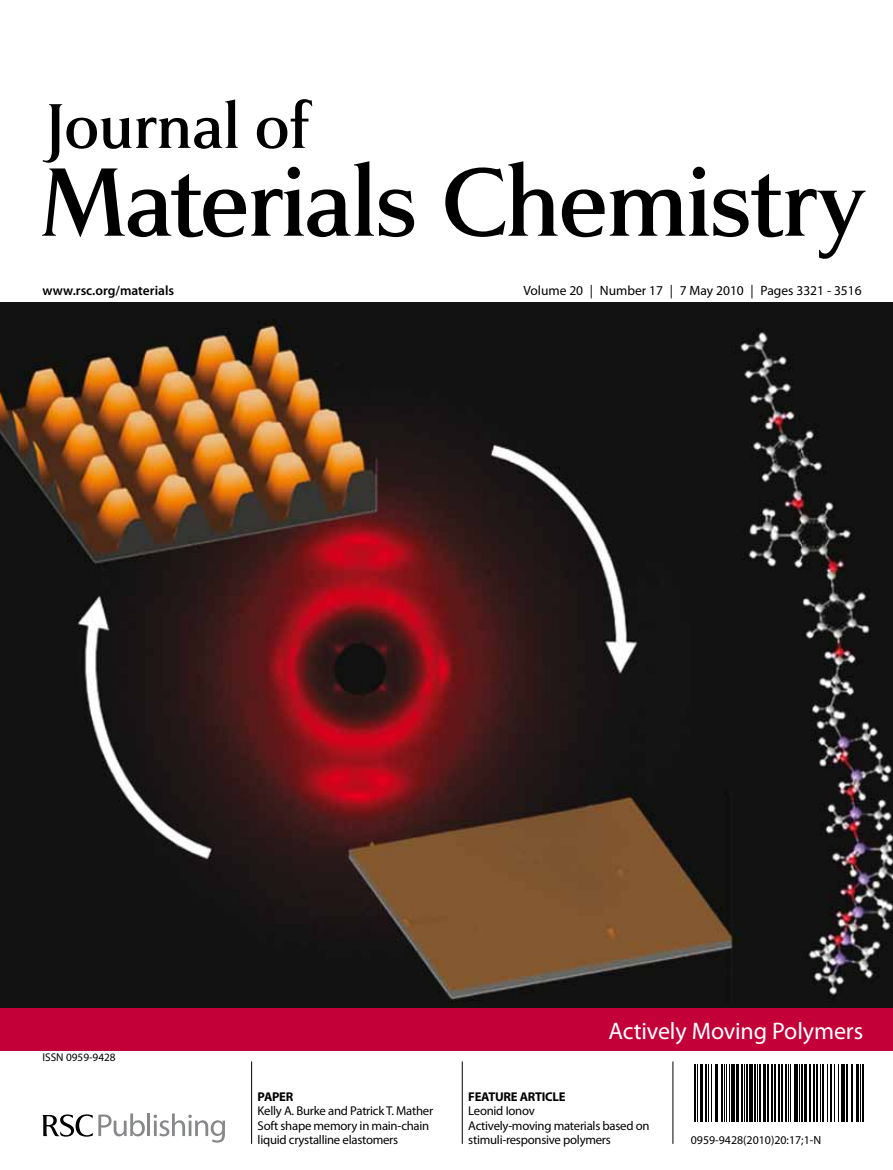
<style>
.page{position:relative;width:893px;height:1170px;background:#fff}
.page>*{position:absolute;margin:0;border:0;box-sizing:border-box;transform-origin:0 0}
.t1{font:24px "Myriad Pro";letter-spacing:-.005em;color:#fff}
.t2{font:13.5px "Myriad Pro";color:#000}
.t3{font:600 13.5px "Myriad Pro";color:#000}
.t4{font:12.75px/14.2px "Myriad Pro";letter-spacing:-.02em;color:#000}
.t5{font:700 12.75px "Myriad Pro";letter-spacing:-.02em;color:#000}
.t6{font:11.85px "Courier";color:#000}
.t7{font:11.25px "Myriad Pro";color:#000}
</style>
<div class="page">
<svg style="left:43px;top:1113px;width:102px;height:23px"></svg>
<hr style="left:147px;top:1113px;width:3px;height:22px;background:#87888a">
<svg style="left:154px;top:1113px;width:71px;height:29px"></svg>
<svg style="left:42px;top:99px;width:824px;height:160px"></svg>
<hr style="left:694px;top:1064px;width:2px;height:57px;background:#000">
<hr style="left:697px;top:1064px;width:1px;height:57px;background:#000">
<hr style="left:700px;top:1064px;width:3px;height:57px;background:#000">
<hr style="left:705px;top:1064px;width:1px;height:57px;background:#000">
<hr style="left:708px;top:1064px;width:1px;height:57px;background:#000">
<hr style="left:711px;top:1064px;width:1px;height:57px;background:#000">
<hr style="left:715px;top:1064px;width:3px;height:57px;background:#000">
<hr style="left:721px;top:1064px;width:2px;height:57px;background:#000">
<hr style="left:724px;top:1064px;width:1px;height:57px;background:#000">
<hr style="left:726px;top:1064px;width:1px;height:57px;background:#000">
<hr style="left:729px;top:1064px;width:1px;height:57px;background:#000">
<hr style="left:731px;top:1064px;width:4px;height:57px;background:#000">
<hr style="left:736px;top:1064px;width:3px;height:57px;background:#000">
<hr style="left:741px;top:1064px;width:2px;height:57px;background:#000">
<hr style="left:744px;top:1064px;width:1px;height:57px;background:#000">
<hr style="left:746px;top:1064px;width:2px;height:57px;background:#000">
<hr style="left:749px;top:1064px;width:4px;height:57px;background:#000">
<hr style="left:754px;top:1064px;width:2px;height:57px;background:#000">
<hr style="left:757px;top:1064px;width:1px;height:57px;background:#000">
<hr style="left:759px;top:1064px;width:2px;height:57px;background:#000">
<hr style="left:763px;top:1064px;width:2px;height:57px;background:#000">
<hr style="left:767px;top:1064px;width:2px;height:57px;background:#000">
<hr style="left:771px;top:1064px;width:2px;height:57px;background:#000">
<hr style="left:774px;top:1064px;width:2px;height:57px;background:#000">
<hr style="left:778px;top:1064px;width:2px;height:57px;background:#000">
<hr style="left:781px;top:1064px;width:2px;height:57px;background:#000">
<hr style="left:785px;top:1064px;width:1px;height:57px;background:#000">
<hr style="left:788px;top:1064px;width:1px;height:57px;background:#000">
<hr style="left:790px;top:1064px;width:1px;height:57px;background:#000">
<hr style="left:794px;top:1064px;width:4px;height:57px;background:#000">
<hr style="left:799px;top:1064px;width:1px;height:57px;background:#000">
<hr style="left:801px;top:1064px;width:2px;height:57px;background:#000">
<hr style="left:804px;top:1064px;width:2px;height:57px;background:#000">
<hr style="left:809px;top:1064px;width:2px;height:57px;background:#000">
<hr style="left:813px;top:1064px;width:2px;height:57px;background:#000">
<hr style="left:816px;top:1064px;width:2px;height:57px;background:#000">
<hr style="left:820px;top:1064px;width:1px;height:57px;background:#000">
<hr style="left:822px;top:1064px;width:2px;height:57px;background:#000">
<hr style="left:827px;top:1064px;width:1px;height:57px;background:#000">
<hr style="left:830px;top:1064px;width:2px;height:57px;background:#000">
<hr style="left:834px;top:1064px;width:1px;height:57px;background:#000">
<hr style="left:838px;top:1064px;width:1px;height:57px;background:#000">
<hr style="left:841px;top:1064px;width:4px;height:57px;background:#000">
<hr style="left:846px;top:1064px;width:1px;height:57px;background:#000">
<hr style="left:847px;top:1064px;width:1px;height:57px;background:#000">
<hr style="left:851px;top:1064px;width:2px;height:57px;background:#000">
<hr style="left:856px;top:1064px;width:3px;height:57px;background:#000">
<hr style="left:860px;top:1064px;width:1px;height:57px;background:#000">
<hr style="left:862px;top:1064px;width:2px;height:57px;background:#000">
<img style="left:0;top:302px;width:893px;height:706px">
<hr style="left:251px;top:1061px;width:1px;height:82px;background:#000">
<hr style="left:462px;top:1061px;width:1px;height:82px;background:#000">
<hr style="left:672px;top:1061px;width:1px;height:82px;background:#000">
<div style="left:0;top:1008px;width:893px;height:42px;background:#c40038"></div>
<p class="t3" style="left:43px;top:282px;width:133px">www.rsc.org/materials</p>
<p class="t2" style="left:523px;top:282px;width:340px">Volume 20 | Number 17 | 7 May 2010 | Pages 3321 - 3516</p>
<p class="t7" style="left:43px;top:1050px;width:75px">ISSN 0959-9428</p>
<p class="t5" style="left:258px;top:1088px;width:37px">PAPER</p>
<p class="t4" style="left:258px;top:1103px;width:177px">Kelly A. Burke and Patrick T. Mather<br>Soft shape memory in main-chain liquid crystalline elastomers</p>
<h1 class="t1" style="left:609px;top:1015px;width:256px">Actively Moving Polymers</h1>
<p class="t5" style="left:468px;top:1088px;width:99px">FEATURE ARTICLE</p>
<p class="t4" style="left:468px;top:1103px;width:183px">Leonid Ionov<br>Actively-moving materials based on stimuli-responsive polymers</p>
<p class="t6" style="left:691px;top:1132px;width:132px">0959-9428(2010)20:17;1-N</p>
</div>
